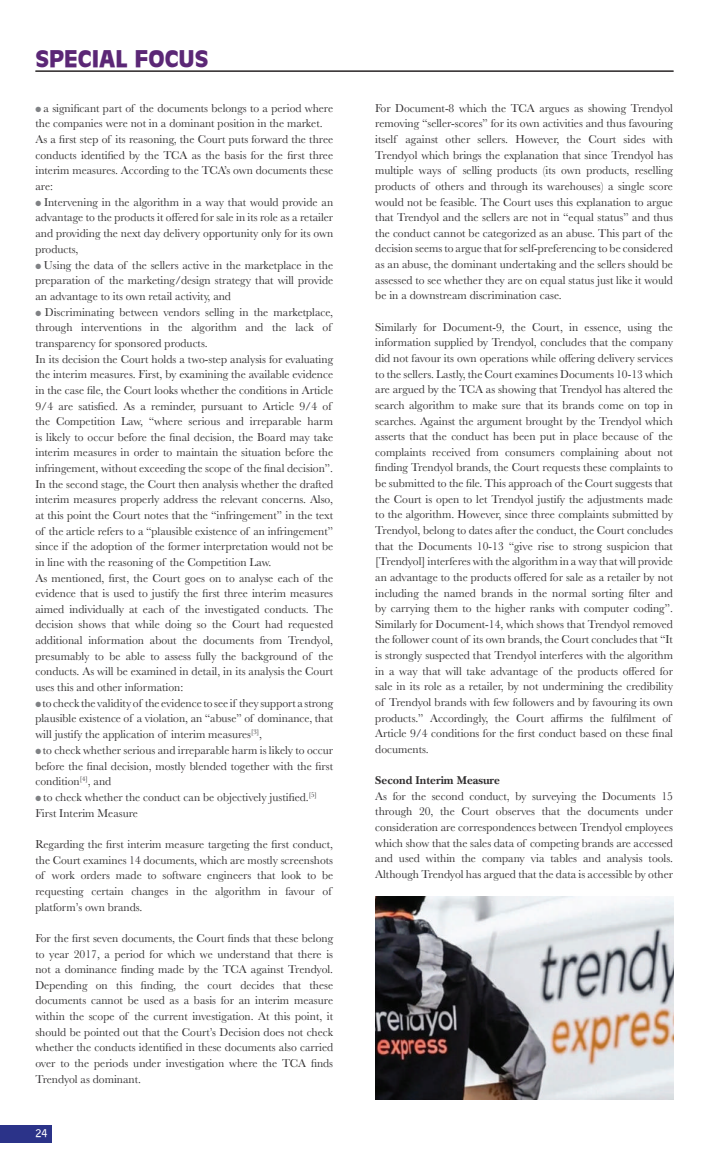
<style>
.page{position:relative;width:709px;height:1170px;background:#fff}
.page>*{position:absolute;margin:0;border:0;box-sizing:border-box;transform-origin:0 0}
.t1{font:900 22.5px "Antique Olive";color:#5b2776}
.t2{font:11.88px/15.6px "Baskerville";color:#312f30;text-align:justify}
.t3{font:700 11.88px "Baskerville";color:#312f30}
.t4{font:700 10.62px "Bell Gothic";color:#fff}
.s1{color:#808285}
</style>
<div class="page">
<div style="left:0;top:1124px;width:52px;height:18px;background:#2b3389"></div>
<hr style="left:35px;top:71px;width:638px;height:1px;background:#231f20">
<img style="left:376px;top:896px;width:297px;height:202px">
<h1 class="t1" style="left:35px;top:46px;width:175px">SPECIAL FOCUS</h1>
<p class="t2" style="left:35px;top:100px;width:299px;text-align:left"><span class="s1">●</span> a significant part of the documents belongs to a period where the companies were not in a dominant position in the market.<br>As a first step of its reasoning, the Court puts forward the three conducts identified by the TCA as the basis for the first three interim measures. According to the TCA’s own documents these are:</p>
<p class="t2" style="left:35px;top:194px;width:299px"><span class="s1">●</span> Intervening in the algorithm in a way that would provide an advantage to the products it offered for sale in its role as a retailer and providing the next day delivery opportunity only for its own products,</p>
<p class="t2" style="left:35px;top:257px;width:299px"><span class="s1">●</span> Using the data of the sellers active in the marketplace in the preparation of the marketing/design strategy that will provide an advantage to its own retail activity, and</p>
<p class="t2" style="left:35px;top:304px;width:299px;text-align:left"><span class="s1">●</span> Discriminating between vendors selling in the marketplace, through interventions in the algorithm and the lack of transparency for sponsored products.<br>In its decision the Court holds a two-step analysis for evaluating the interim measures. First, by examining the available evidence in the case file, the Court looks whether the conditions in Article 9/4 are satisfied. As a reminder, pursuant to Article 9/4 of the Competition Law, “where serious and irreparable harm is likely to occur before the final decision, the Board may take interim measures in order to maintain the situation before the infringement, without exceeding the scope of the final decision”.<br>In the second stage, the Court then analysis whether the drafted interim measures properly address the relevant concerns. Also, at this point the Court notes that the “infringement” in the text of the article refers to a “plausible existence of an infringement” since if the adoption of the former interpretation would not be in line with the reasoning of the Competition Law.<br>As mentioned, first, the Court goes on to analyse each of the evidence that is used to justify the first three interim measures aimed individually at each of the investigated conducts. The decision shows that while doing so the Court had requested additional information about the documents from Trendyol, presumably to be able to assess fully the background of the conducts. As will be examined in detail, in its analysis the Court uses this and other information:</p>
<p class="t2" style="left:35px;top:695px;width:299px"><span class="s1">●</span> to check the validity of the evidence to see if they support a strong plausible existence of a violation, an “abuse” of dominance, that will justify the application of interim measures<sup>[3]</sup>,</p>
<p class="t2" style="left:35px;top:742px;width:299px"><span class="s1">●</span> to check whether serious and irreparable harm is likely to occur before the final decision, mostly blended together with the first condition<sup>[4]</sup>, and</p>
<p class="t2" style="left:35px;top:789px;width:283px"><span class="s1">●</span> to check whether the conduct can be objectively justified.<sup>[5]<br></sup>First Interim Measure</p>
<p class="t2" style="left:35px;top:836px;width:299px;text-align:left">Regarding the first interim measure targeting the first conduct, the Court examines 14 documents, which are mostly screenshots of work orders made to software engineers that look to be requesting certain changes in the algorithm in favour of platform’s own brands.</p>
<p class="t2" style="left:35px;top:930px;width:299px">For the first seven documents, the Court finds that these belong to year 2017, a period for which we understand that there is not a dominance finding made by the TCA against Trendyol.<br>Depending on this finding, the court decides that these documents cannot be used as a basis for an interim measure within the scope of the current investigation. At this point, it should be pointed out that the Court’s Decision does not check whether the conducts identified in these documents also carried over to the periods under investigation where the TCA finds Trendyol as dominant.</p>
<p class="t4" style="left:35px;top:1126px;width:13px">24</p>
<p class="t2" style="left:375px;top:100px;width:299px">For Document-8 which the TCA argues as showing Trendyol removing “seller-scores” for its own activities and thus favouring itself against other sellers. However, the Court sides with Trendyol which brings the explanation that since Trendyol has multiple ways of selling products (its own products, reselling products of others and through its warehouses) a single score would not be feasible. The Court uses this explanation to argue that Trendyol and the sellers are not in “equal status” and thus the conduct cannot be categorized as an abuse. This part of the decision seems to argue that for self-preferencing to be considered as an abuse, the dominant undertaking and the sellers should be assessed to see whether they are on equal status just like it would be in a downstream discrimination case.</p>
<p class="t2" style="left:375px;top:319px;width:299px;text-align:left">Similarly for Document-9, the Court, in essence, using the information supplied by Trendyol, concludes that the company did not favour its own operations while offering delivery services to the sellers. Lastly, the Court examines Documents 10-13 which are argued by the TCA as showing that Trendyol has altered the search algorithm to make sure that its brands come on top in searches. Against the argument brought by the Trendyol which asserts that the conduct has been put in place because of the complaints received from consumers complaining about not finding Trendyol brands, the Court requests these complaints to be submitted to the file. This approach of the Court suggests that the Court is open to let Trendyol justify the adjustments made to the algorithm. However, since three complaints submitted by Trendyol, belong to dates after the conduct, the Court concludes that the Documents 10-13 “give rise to strong suspicion that [Trendyol] interferes with the algorithm in a way that will provide an advantage to the products offered for sale as a retailer by not including the named brands in the normal sorting filter and by carrying them to the higher ranks with computer coding”.<br>Similarly for Document-14, which shows that Trendyol removed the follower count of its own brands, the Court concludes that “It is strongly suspected that Trendyol interferes with the algorithm in a way that will take advantage of the products offered for sale in its role as a retailer, by not undermining the credibility of Trendyol brands with few followers and by favouring its own products.” Accordingly, the Court affirms the fulfilment of Article 9/4 conditions for the first conduct based on these final documents.</p>
<p class="t3" style="left:375px;top:773px;width:126px">Second Interim Measure</p>
<p class="t2" style="left:375px;top:788px;width:299px">As for the second conduct, by surveying the Documents 15 through 20, the Court observes that the documents under consideration are correspondences between Trendyol employees which show that the sales data of competing brands are accessed and used within the company via tables and analysis tools.<br>Although Trendyol has argued that the data is accessible by other</p>
</div>
